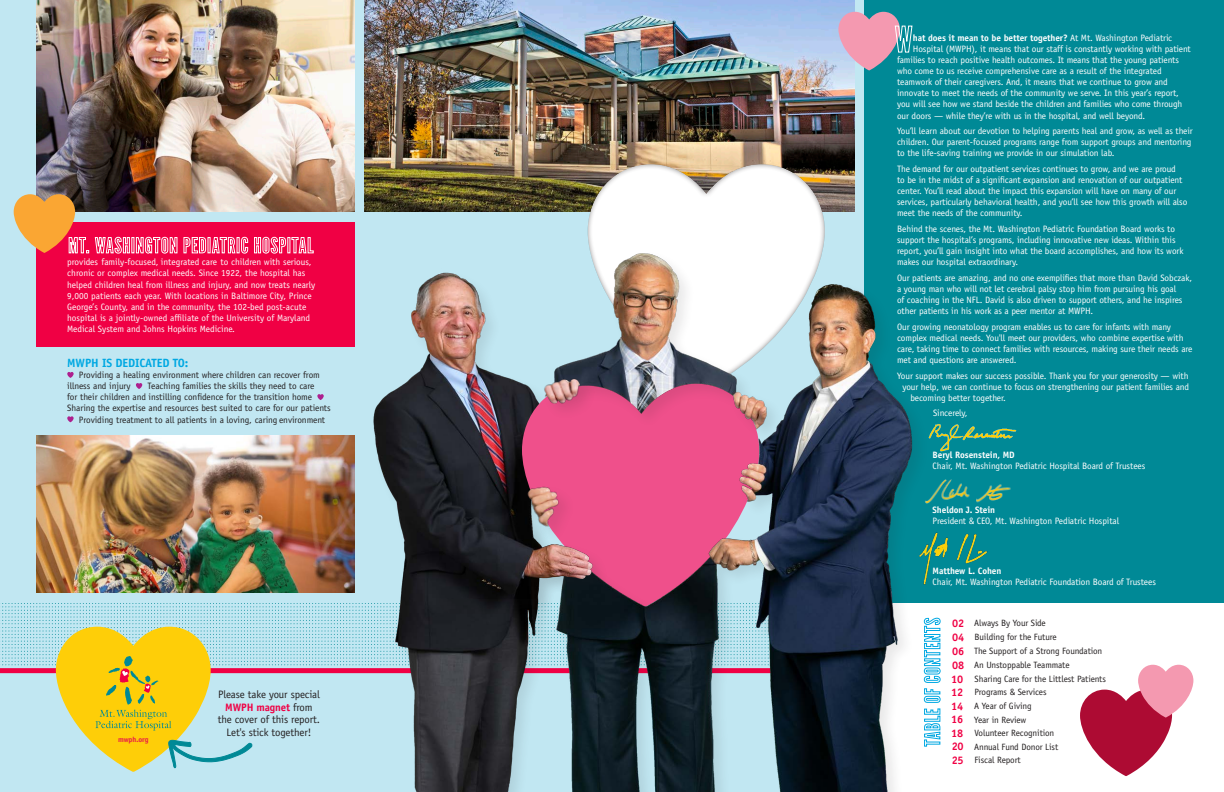
<style>
.page{position:relative;width:1224px;height:792px;background:#fff}
.page>*{position:absolute;margin:0;border:0;box-sizing:border-box;transform-origin:0 0}
.t1{font:700 12px "Officina Sans Std";letter-spacing:-.01em;color:#00a8e2}
.t2{font:700 11px "Officina Sans Std";letter-spacing:-.02em;color:#f00044}
.t3{font:10.8px/12.6px "Officina Sans Std";letter-spacing:-.01em;color:#231f20;text-align:center}
.t4{font:9.2px/11.1px "Officina Sans Std";letter-spacing:-.01em;color:#fff}
.t5{font:9.2px/11.1px "Officina Sans Std";letter-spacing:-.005em;color:#231f20}
.t6{font:700 9.2px "Officina Sans Std";letter-spacing:-.01em;color:#fff}
.t7{font:9.1px "Officina Sans Std";letter-spacing:-.01em;color:#231f20}
.t8{font:700 7.4px "Officina Sans Std";letter-spacing:-.01em;color:#ea1b47}
.s1{font-weight:700;color:#f00044}
.s2{font-weight:400}
.s3{font-weight:700}
</style>
<div class="page">
<div style="left:0;top:0;width:865px;height:792px;background:#c1e7f2"></div>
<img style="left:364px;top:0;width:490px;height:212px">
<img style="left:36px;top:435px;width:318px;height:158px">
<div style="left:586px;top:163px;width:239px;height:226px;background:#231f20;opacity:.7"></div>
<div style="left:865px;top:0;width:359px;height:603px;background:#008996"></div>
<div style="left:36px;top:222px;width:318px;height:125px;background:#f00044"></div>
<img style="left:944px;top:479px;width:67px;height:24px">
<img style="left:944px;top:534px;width:44px;height:30px">
<svg style="left:67px;top:372px;width:7px;height:6px"></svg>
<svg style="left:136px;top:383px;width:6px;height:6px"></svg>
<svg style="left:317px;top:394px;width:7px;height:6px"></svg>
<svg style="left:67px;top:416px;width:7px;height:6px"></svg>
<img style="left:36px;top:0;width:318px;height:212px">
<svg style="left:14px;top:194px;width:75px;height:59px"></svg>
<svg style="left:95px;top:237px;width:82px;height:16px"></svg>
<svg style="left:184px;top:237px;width:64px;height:16px"></svg>
<svg style="left:254px;top:237px;width:60px;height:16px"></svg>
<img style="left:373px;top:272px;width:149px;height:520px">
<svg style="left:838px;top:12px;width:75px;height:58px"></svg>
<svg style="left:522px;top:383px;width:28px;height:95px;background:#bd517d"></svg>
<img style="left:552px;top:238px;width:392px;height:554px">
<div style="left:437px;top:522px;width:172px;height:94px;background:#231f20;opacity:.1"></div>
<img style="left:440px;top:525px;width:162px;height:73px">
<div style="left:542px;top:377px;width:56px;height:44px;background:#231f20;opacity:.1"></div>
<img style="left:542px;top:367px;width:42px;height:44px">
<div style="left:526px;top:484px;width:50px;height:60px;background:#231f20;opacity:.1"></div>
<img style="left:522px;top:478px;width:46px;height:54px">
<img style="left:925px;top:423px;width:92px;height:30px">
<svg style="left:923px;top:618px;width:18px;height:129px"></svg>
<svg style="left:1080px;top:665px;width:113px;height:111px"></svg>
<svg style="left:0;top:603px;width:865px;height:169px"></svg>
<p class="t4" style="left:67px;top:257px;width:250px">provides family-focused, integrated care to children with serious, chronic or complex medical needs. Since 1922, the hospital has helped children heal from illness and injury, and now treats nearly 9,000 patients each year. With locations in Baltimore City, Prince George’s County, and in the community, the 102-bed post-acute hospital is a jointly-owned affiliate of the University of Maryland Medical System and Johns Hopkins Medicine.</p>
<p class="t1" style="left:67px;top:355px;width:123px">MWPH IS DEDICATED TO:</p>
<p class="t5" style="left:67px;top:369px;width:254px;text-indent:12px">Providing a healing environment where children can recover from illness and injury</p>
<p class="t5" style="left:148px;top:381px;width:168px">Teaching families the skills they need to care</p>
<p class="t5" style="left:67px;top:392px;width:246px">for their children and instilling confidence for the transition home</p>
<p class="t5" style="left:67px;top:403px;width:265px">Sharing the expertise and resources best suited to care for our patients</p>
<p class="t5" style="left:79px;top:414px;width:248px">Providing treatment to all patients in a loving, caring environment</p>
<p class="t8" style="left:118px;top:735px;width:32px">mwph.org</p>
<p class="t3" style="left:218px;top:688px;width:104px">Please take your special<br><span class="s1">MWPH magnet</span> from the cover of this report.</p>
<p class="t3" style="left:227px;top:726px;width:86px">Let's stick together!</p>
<p class="t6" style="left:913px;top:32px;width:261px">hat does it mean to be better together? <span class="s2">At Mt. Washington Pediatric</span></p>
<p class="t4" style="left:913px;top:43px;width:279px">Hospital (MWPH), it means that our staff is constantly working with patient</p>
<p class="t4" style="left:897px;top:54px;width:283px">families to reach positive health outcomes. It means that the young patients</p>
<p class="t4" style="left:897px;top:65px;width:266px">who come to us receive comprehensive care as a result of the integrated</p>
<p class="t4" style="left:897px;top:77px;width:272px">teamwork of their caregivers. And, it means that we continue to grow and</p>
<p class="t4" style="left:897px;top:88px;width:283px">innovate to meet the needs of the community we serve. In this year’s report,</p>
<p class="t4" style="left:897px;top:99px;width:287px">you will see how we stand beside the children and families who come through</p>
<p class="t4" style="left:897px;top:110px;width:250px">our doors — while they’re with us in the hospital, and well beyond.</p>
<p class="t4" style="left:897px;top:125px;width:297px">You’ll learn about our devotion to helping parents heal and grow, as well as their children. Our parent-focused programs range from support groups and mentoring to the life-saving training we provide in our simulation lab.</p>
<p class="t4" style="left:897px;top:163px;width:292px">The demand for our outpatient services continues to grow, and we are proud<br>to be in the midst of a significant expansion and renovation of our outpatient center. You’ll read about the impact this expansion will have on many of our services, particularly behavioral health, and you’ll see how this growth will also meet the needs of the community.</p>
<p class="t4" style="left:897px;top:223px;width:288px">Behind the scenes, the Mt. Washington Pediatric Foundation Board works to support the hospital’s programs, including innovative new ideas. Within this report, you’ll gain insight into what the board accomplishes, and how its work makes our hospital extraordinary.</p>
<p class="t4" style="left:897px;top:272px;width:297px">Our patients are amazing, and no one exemplifies that more than David Sobczak, a young man who will not let cerebral palsy stop him from pursuing his goal<br>of coaching in the NFL. David is also driven to support others, and he inspires other patients in his work as a peer mentor at MWPH.</p>
<p class="t4" style="left:897px;top:321px;width:297px">Our growing neonatology program enables us to care for infants with many complex medical needs. You'll meet our providers, who combine expertise with care, taking time to connect families with resources, making sure their needs are met and questions are answered.</p>
<p class="t4" style="left:897px;top:370px;width:293px">Your support makes our success possible. Thank you for your generosity — with</p>
<p class="t4" style="left:902px;top:381px;width:288px">your help, we can continue to focus on strengthening our patient families and</p>
<p class="t4" style="left:910px;top:392px;width:97px">becoming better together.</p>
<p class="t4" style="left:933px;top:408px;width:36px">Sincerely,</p>
<p class="t4" style="left:933px;top:449px;width:214px"><span class="s3">Beryl Rosenstein, MD<br></span>Chair, Mt. Washington Pediatric Hospital Board of Trustees</p>
<p class="t4" style="left:933px;top:505px;width:188px"><span class="s3">Sheldon J. Stein<br></span>President &amp; CEO, Mt. Washington Pediatric Hospital</p>
<p class="t4" style="left:933px;top:566px;width:225px"><span class="s3">Matthew L. Cohen<br></span>Chair, Mt. Washington Pediatric Foundation Board of Trustees</p>
<p class="t2" style="left:952px;top:616px;width:14px">02</p>
<p class="t7" style="left:974px;top:618px;width:73px">Always By Your Side</p>
<p class="t2" style="left:952px;top:630px;width:14px">04</p>
<p class="t7" style="left:975px;top:632px;width:84px">Building for the Future</p>
<p class="t2" style="left:952px;top:644px;width:14px">06</p>
<p class="t7" style="left:974px;top:646px;width:130px">The Support of a Strong Foundation</p>
<p class="t2" style="left:952px;top:659px;width:14px">08</p>
<p class="t7" style="left:974px;top:660px;width:97px">An Unstoppable Teammate</p>
<p class="t2" style="left:951px;top:672px;width:14px">10</p>
<p class="t7" style="left:975px;top:674px;width:133px">Sharing Care for the Littlest Patients</p>
<p class="t2" style="left:951px;top:686px;width:14px">12</p>
<p class="t7" style="left:975px;top:687px;width:74px">Programs &amp; Services</p>
<p class="t2" style="left:951px;top:699px;width:14px">14</p>
<p class="t7" style="left:974px;top:701px;width:59px">A Year of Giving</p>
<p class="t2" style="left:951px;top:713px;width:14px">16</p>
<p class="t7" style="left:974px;top:714px;width:54px">Year in Review</p>
<p class="t2" style="left:951px;top:726px;width:14px">18</p>
<p class="t7" style="left:974px;top:728px;width:81px">Volunteer Recognition</p>
<p class="t2" style="left:952px;top:740px;width:14px">20</p>
<p class="t7" style="left:974px;top:741px;width:86px">Annual Fund Donor List</p>
<p class="t2" style="left:952px;top:753px;width:14px">25</p>
<p class="t7" style="left:975px;top:755px;width:48px">Fiscal Report</p>
</div>
